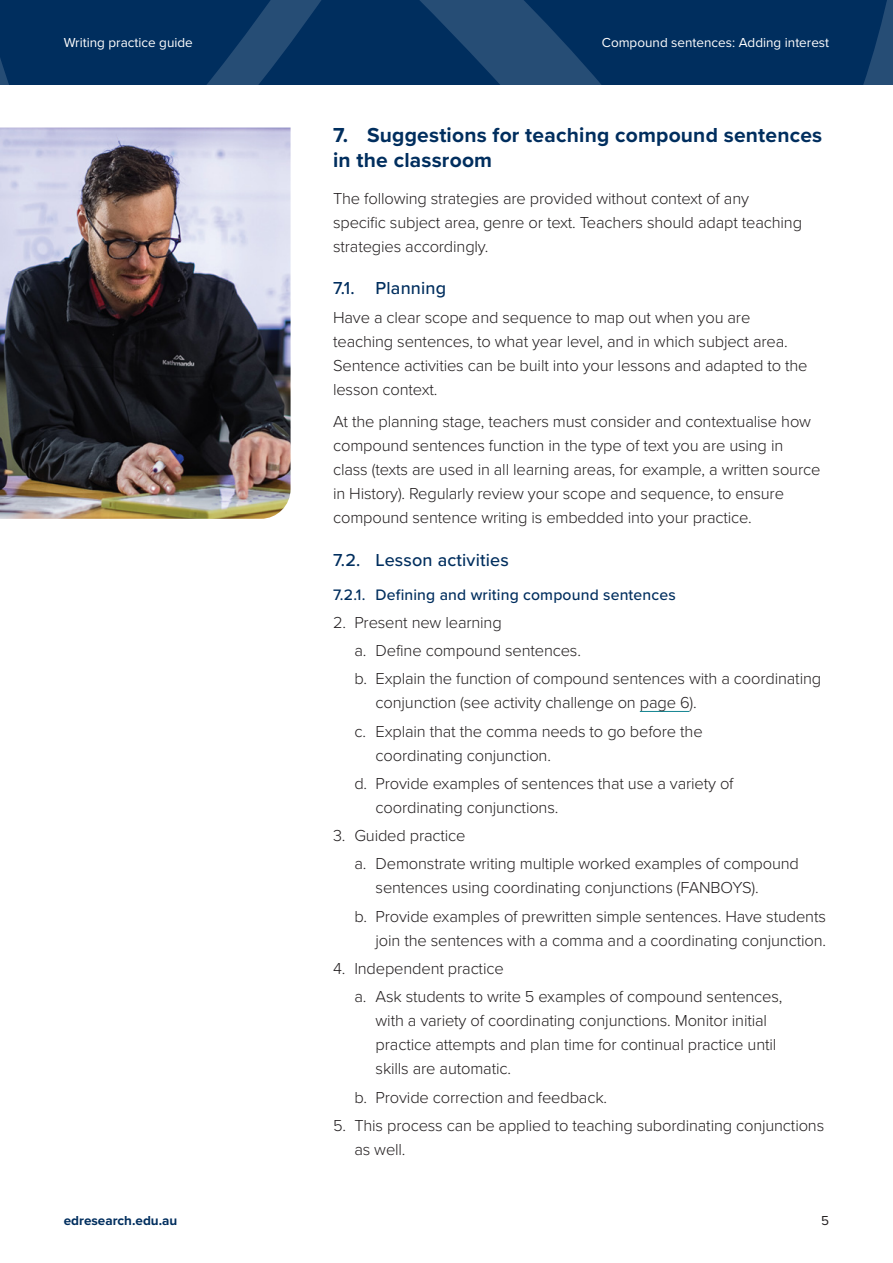
<style>
.page{position:relative;width:893px;height:1263px;background:#fff}
.page>*{position:absolute;margin:0;border:0;box-sizing:border-box;transform-origin:0 0}
.H1_-_List{font:700 21px/25.5px "Proxima Nova";letter-spacing:.01em;color:#002e5e}
.H2_-_List{font:500 18px "Proxima Nova";letter-spacing:.01em;color:#002e5e}
.List_L2{font:300 16.5px/24px "Proxima Nova";letter-spacing:-.01em;color:#231f20}
.List_L1{font:300 16.5px/24px "Proxima Nova";letter-spacing:-.01em;color:#231f20}
.H3_-_List{font:500 15.75px "Proxima Nova";letter-spacing:.01em;color:#002e5e}
.t1{font:13.5px "Proxima Nova";color:#fff}
.t2{font:700 13.5px "Proxima Nova";color:#002e5e}
.t3{font:13.5px "Proxima Nova";color:#231f20}
</style>
<div class="page">
<svg style="left:0;top:0;width:893px;height:85px;background:#073462"></svg>
<hr style="left:640px;top:711px;width:49px;height:1px;background:#108290">
<img style="left:0;top:128px;width:291px;height:391px">
<p class="t1" style="left:64px;top:32px;width:131px">Writing practice guide</p>
<p class="t1" style="left:602px;top:32px;width:229px">Compound sentences: Adding interest</p>
<h3 class="H1_-_List" style="left:333px;top:121px;width:491px">7. Suggestions for teaching compound sentences in the classroom</h3>
<p class="List_L2" style="left:333px;top:185px;width:470px">The following strategies are provided without context of any specific subject area, genre or text. Teachers should adapt teaching strategies accordingly.</p>
<h4 class="H2_-_List" style="left:333px;top:275px;width:115px">7.1. Planning</h4>
<p class="List_L2" style="left:333px;top:304px;width:476px">Have a clear scope and sequence to map out when you are teaching sentences, to what year level, and in which subject area.<br>Sentence activities can be built into your lessons and adapted to the lesson context.</p>
<p class="List_L2" style="left:333px;top:409px;width:489px">At the planning stage, teachers must consider and contextualise how compound sentences function in the type of text you are using in class (texts are used in all learning areas, for example, a written source in History). Regularly review your scope and sequence, to ensure compound sentence writing is embedded into your practice.</p>
<h4 class="H2_-_List" style="left:333px;top:546px;width:177px">7.2. Lesson activities</h4>
<h5 class="H3_-_List" style="left:333px;top:583px;width:344px">7.2.1. Defining and writing compound sentences</h5>
<p class="List_L1" style="left:333px;top:609px;width:170px">2. Present new learning</p>
<p class="List_L2" style="left:354px;top:638px;width:228px">a. Define compound sentences.</p>
<p class="List_L2" style="left:376px;top:666px;width:447px;text-indent:-21px">b. Explain the function of compound sentences with a coordinating conjunction (see activity challenge on page 6).</p>
<p class="List_L2" style="left:376px;top:718px;width:329px;text-indent:-21px">c. Explain that the comma needs to go before the coordinating conjunction.</p>
<p class="List_L2" style="left:376px;top:770px;width:360px;text-indent:-21px">d. Provide examples of sentences that use a variety of coordinating conjunctions.</p>
<p class="List_L1" style="left:333px;top:823px;width:134px">3. Guided practice</p>
<p class="List_L2" style="left:376px;top:851px;width:425px;text-indent:-21px">a. Demonstrate writing multiple worked examples of compound sentences using coordinating conjunctions (FANBOYS).</p>
<p class="List_L2" style="left:354px;top:903px;width:473px;text-align:right">b. Provide examples of prewritten simple sentences. Have students join the sentences with a comma and a coordinating conjunction.</p>
<p class="List_L1" style="left:333px;top:955px;width:172px">4. Independent practice</p>
<p class="List_L2" style="left:376px;top:984px;width:408px;text-indent:-21px">a. Ask students to write 5 examples of compound sentences, with a variety of coordinating conjunctions. Monitor initial practice attempts and plan time for continual practice until skills are automatic.</p>
<p class="List_L2" style="left:354px;top:1084px;width:254px">b. Provide correction and feedback.</p>
<p class="List_L1" style="left:354px;top:1112px;width:471px;text-indent:-21px">5. This process can be applied to teaching subordinating conjunctions as well.</p>
<p class="t2" style="left:64px;top:1210px;width:115px">edresearch.edu.au</p>
<p class="t3" style="left:821px;top:1210px;width:9px">5</p>
</div>
